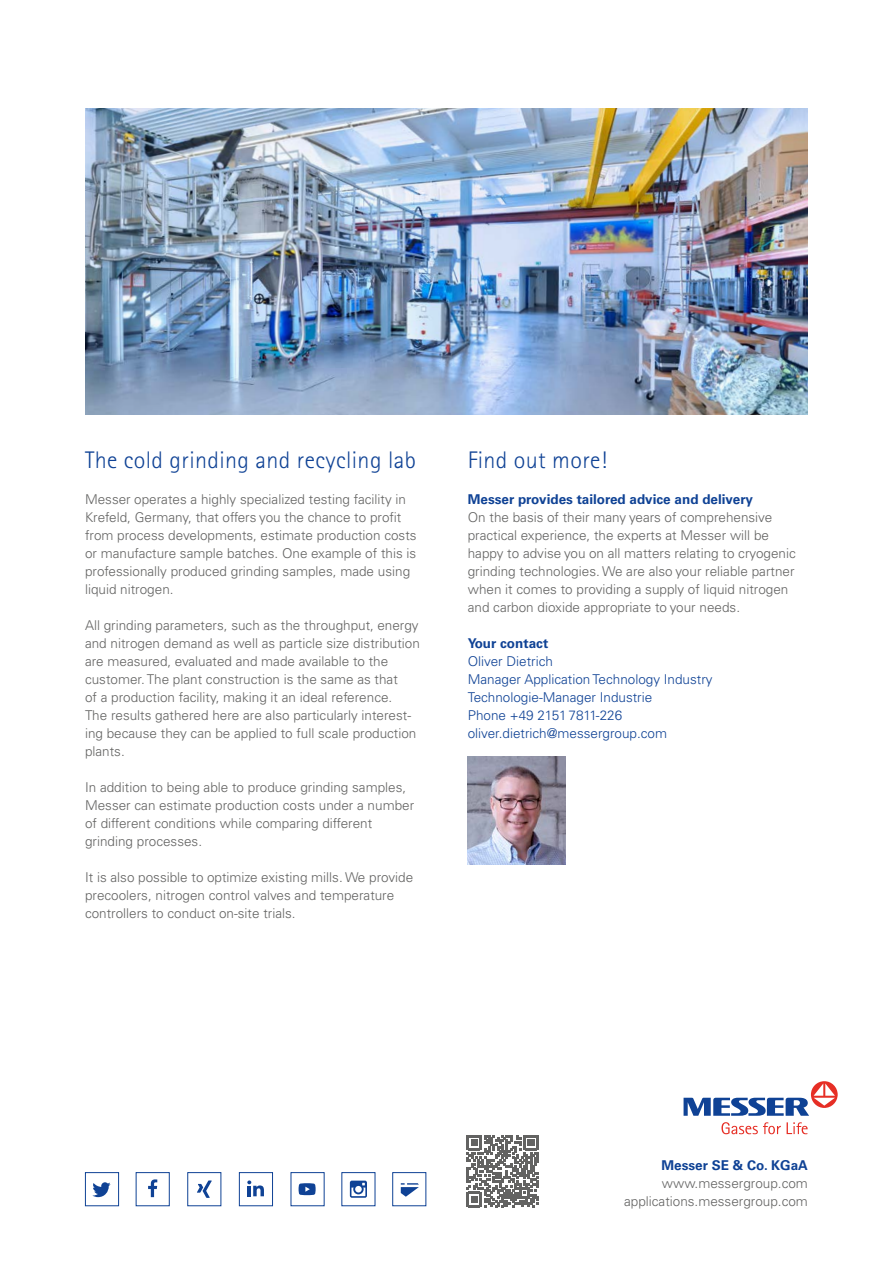
<style>
.page{position:relative;width:893px;height:1263px;background:#fff}
.page>*{position:absolute;margin:0;border:0;box-sizing:border-box;transform-origin:0 0}
.t1{font:300 24px "Rotis Sans Serif Pro";letter-spacing:.015em;color:#0f4295}
.t2{font:300 13.5px/18px "Univers LT Pro 45";color:#636362}
.t3{font:300 13.5px/18px "Univers LT Pro 45";color:#0f4295}
.t4{font:700 13.5px "Univers LT Pro 65";color:#0f4295}
</style>
<div class="page">
<img style="left:85px;top:108px;width:723px;height:306px">
<img style="left:468px;top:756px;width:98px;height:108px">
<div style="left:136px;top:1172px;width:34px;height:34px;background:#fff;border:1px solid #0f4295"></div>
<svg style="left:148px;top:1179px;width:9px;height:18px"></svg>
<div style="left:392px;top:1172px;width:34px;height:34px;background:#fff;border:1px solid #0f4295"></div>
<svg style="left:401px;top:1183px;width:18px;height:14px"></svg>
<div style="left:187px;top:1172px;width:34px;height:34px;background:#fff;border:1px solid #0f4295"></div>
<svg style="left:197px;top:1180px;width:15px;height:18px"></svg>
<svg style="left:350px;top:1180px;width:17px;height:18px"></svg>
<div style="left:239px;top:1172px;width:34px;height:34px;background:#fff;border:1px solid #0f4295"></div>
<svg style="left:247px;top:1180px;width:17px;height:16px"></svg>
<svg style="left:299px;top:1183px;width:17px;height:12px"></svg>
<div style="left:85px;top:1172px;width:34px;height:34px;background:#fff;border:1px solid #0f4295"></div>
<svg style="left:92px;top:1182px;width:19px;height:15px"></svg>
<svg style="left:721px;top:1122px;width:87px;height:12px"></svg>
<svg style="left:811px;top:1081px;width:27px;height:27px"></svg>
<svg style="left:684px;top:1083px;width:151px;height:33px"></svg>
<svg style="left:467px;top:1135px;width:72px;height:72px"></svg>
<h1 class="t1" style="left:85px;top:446px;width:332px">The cold grinding and recycling lab</h1>
<p class="t2" style="left:85px;top:490px;width:333px">Messer operates a highly specialized testing facility in Krefeld, Germany, that offers you the chance to profit from process developments, estimate production costs or manufacture sample batches. One example of this is professionally produced grinding samples, made using liquid nitrogen.</p>
<p class="t2" style="left:85px;top:616px;width:336px">All grinding parameters, such as the throughput, energy and nitrogen demand as well as particle size distribution are measured, evaluated and made available to the customer. The plant construction is the same as that<br>of a production facility, making it an ideal reference.<br>The results gathered here are also particularly interest&shy;ing because they can be applied to full scale production plants.</p>
<p class="t2" style="left:85px;top:778px;width:331px">In addition to being able to produce grinding samples, Messer can estimate production costs under a number of different conditions while comparing different grinding processes.</p>
<p class="t2" style="left:85px;top:868px;width:330px">It is also possible to optimize existing mills. We provide precoolers, nitrogen control valves and temperature controllers to conduct on-site trials.</p>
<h1 class="t1" style="left:468px;top:446px;width:141px">Find out more!</h1>
<p class="t4" style="left:468px;top:490px;width:287px">Messer provides tailored advice and delivery</p>
<p class="t2" style="left:468px;top:508px;width:330px">On the basis of their many years of comprehensive practical experience, the experts at Messer will be happy to advise you on all matters relating to cryogenic grinding technologies. We are also your reliable partner when it comes to providing a supply of liquid nitrogen and carbon dioxide appropriate to your needs.</p>
<p class="t4" style="left:468px;top:634px;width:82px">Your contact</p>
<p class="t3" style="left:468px;top:652px;width:246px">Oliver Dietrich<br>Manager Application Technology Industry<br>Technologie-Manager Industrie<br>Phone +49 21517811-226 oliver.dietrich@messergroup.com</p>
<p class="t4" style="left:661px;top:1156px;width:148px">Messer SE &amp; Co. KGaA</p>
<p class="t2" style="left:624px;top:1174px;width:185px;text-align:right">www.messergroup.com applications.messergroup.com</p>
</div>
